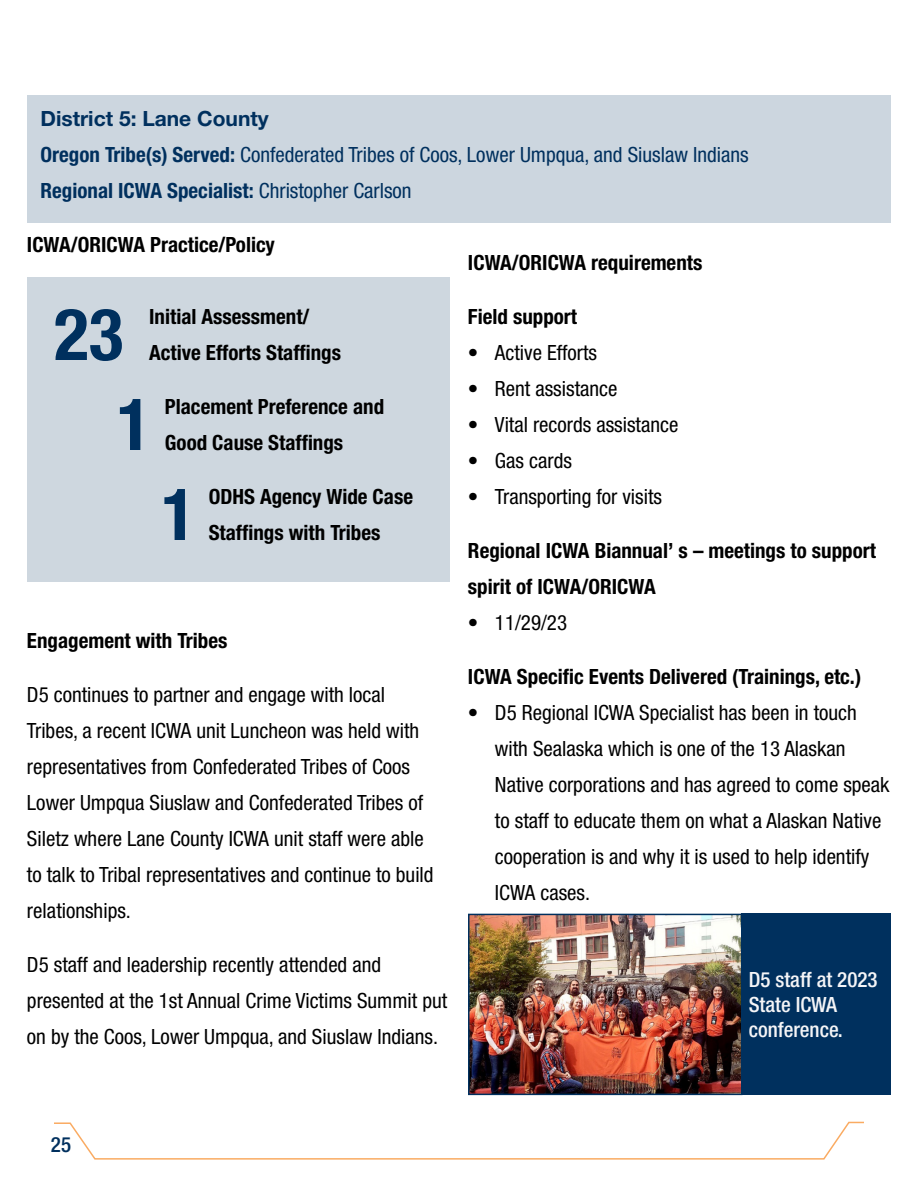
<style>
.page{position:relative;width:918px;height:1188px;background:#fff}
.page>*{position:absolute;margin:0;border:0;box-sizing:border-box;transform-origin:0 0}
.t1{font:700 condensed 72px/90px "Helvetica Neue LT Std";color:#00305e}
.t2{font:condensed 21px/36px "Helvetica Neue LT Std";color:#000}
.t3{font:700 condensed 21px/36px "Helvetica Neue LT Std";color:#000}
.t4{font:condensed 21px/36px "Helvetica Neue LT Std";color:#00305e}
.t5{font:500 condensed 21px/25.2px "Helvetica Neue LT Std";color:#f5f5f7}
.t6{font:500 condensed 21px "Helvetica Neue LT Std";color:#00305e}
.s1{font-weight:700;font-stretch:normal}
.s2{font-weight:700}
</style>
<div class="page">
<svg style="left:54px;top:1121px;width:810px;height:39px"></svg>
<div style="left:27px;top:95px;width:864px;height:128px;background:#ccd6df"></div>
<div style="left:27px;top:278px;width:423px;height:304px;background:#ced7df"></div>
<img style="left:471px;top:917px;width:268px;height:175px">
<div style="left:468px;top:914px;width:274px;height:181px;border:2px solid #00305e"></div>
<div style="left:742px;top:914px;width:149px;height:181px;background:#00305e"></div>
<p class="t4" style="left:40px;top:100px;width:710px"><span class="s1">District 5: Lane County<br></span><span class="s2">Oregon Tribe(s) Served:</span> Confederated Tribes of Coos, Lower Umpqua, and Siuslaw Indians<br><span class="s2">Regional ICWA Specialist:</span> Christopher Carlson</p>
<p class="t3" style="left:27px;top:226px;width:250px">ICWA/ORICWA Practice/Policy</p>
<h1 class="t1" style="left:117px;top:288px;width:36px;text-indent:-63px">23<br>1</h1>
<p class="t3" style="left:149px;top:298px;width:193px">Initial Assessment/<br>Active Efforts Staffings</p>
<p class="t3" style="left:165px;top:388px;width:221px">Placement Preference and<br>Good Cause Staffings</p>
<p class="t3" style="left:209px;top:478px;width:206px">ODHS Agency Wide Case<br>Staffings with Tribes</p>
<h1 class="t1" style="left:161px;top:468px;width:36px">1</h1>
<p class="t3" style="left:27px;top:622px;width:202px">Engagement with Tribes</p>
<p class="t2" style="left:27px;top:676px;width:408px">D5 continues to partner and engage with local Tribes, a recent ICWA unit Luncheon was held with representatives from Confederated Tribes of Coos Lower Umpqua Siuslaw and Confederated Tribes of Siletz where Lane County ICWA unit staff were able to talk to Tribal representatives and continue to build relationships.</p>
<p class="t2" style="left:27px;top:946px;width:422px">D5 staff and leadership recently attended and presented at the 1st Annual Crime Victims Summit put on by the Coos, Lower Umpqua, and Siuslaw Indians.</p>
<p class="t3" style="left:468px;top:244px;width:236px">ICWA/ORICWA requirements</p>
<p class="t3" style="left:468px;top:298px;width:111px">Field support</p>
<p class="t2" style="left:468px;top:334px;width:131px">• Active Efforts</p>
<p class="t2" style="left:468px;top:370px;width:151px">• Rent assistance</p>
<p class="t2" style="left:468px;top:406px;width:212px">• Vital records assistance</p>
<p class="t2" style="left:468px;top:442px;width:105px">• Gas cards</p>
<p class="t2" style="left:468px;top:478px;width:196px">• Transporting for visits</p>
<p class="t3" style="left:468px;top:532px;width:409px">Regional ICWA Biannual’ s – meetings to support spirit of ICWA/ORICWA</p>
<p class="t2" style="left:468px;top:604px;width:101px">• 11/29/23</p>
<p class="t3" style="left:468px;top:658px;width:395px">ICWA Specific Events Delivered (Trainings, etc.)</p>
<p class="t2" style="left:495px;top:694px;width:396px;text-indent:-27px">• D5 Regional ICWA Specialist has been in touch with Sealaska which is one of the 13 Alaskan Native corporations and has agreed to come speak to staff to educate them on what a Alaskan Native cooperation is and why it is used to help identify ICWA cases.</p>
<p class="t5" style="left:749px;top:966px;width:130px">D5 staff at 2023<br>State ICWA conference.</p>
<p class="t6" style="left:51px;top:1132px;width:22px">25</p>
</div>
